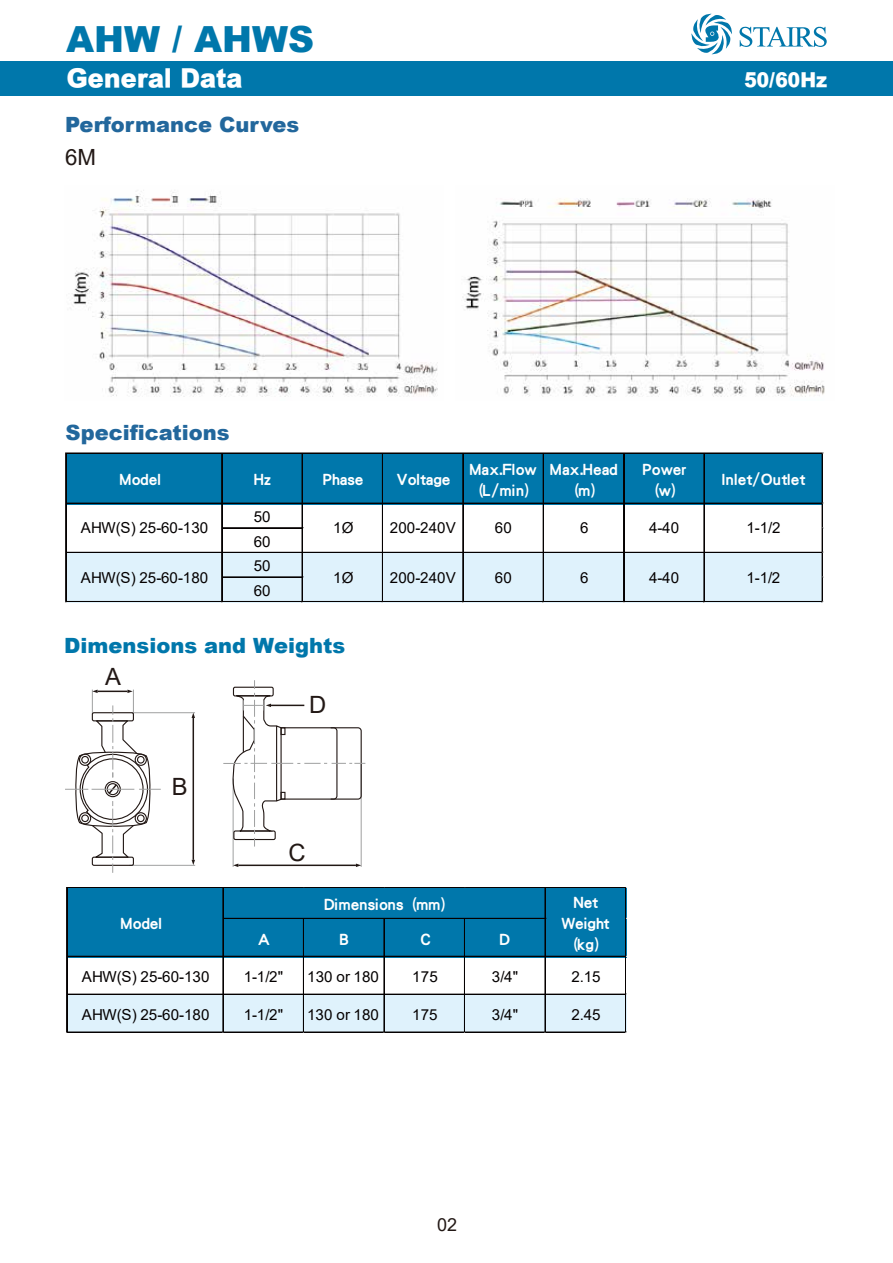
<style>
.page{position:relative;width:893px;height:1263px;background:#fff}
.page>*{position:absolute;margin:0;border:0;box-sizing:border-box;transform-origin:0 0}
.t1{font:900 36px "Arial";color:#0077ab}
.t2{font:27px "DF Hei UB HKP BF";color:#fff}
.t3{font:23.85px "Arial";color:#221815}
.t4{font:22.35px "Arial";color:#221815}
.t5{font:900 21px "Arial";color:#22679c}
.t6{font:900 21px "Arial";color:#0077ab}
.t7{font:21px "DF Hei UB HKP BF";color:#fff}
.t8{font:18px "Arial";color:#221815}
.t9{font:15.15px/24.6px "Arial";letter-spacing:.005em;color:#040000;text-align:justify}
.t10{font:800 15.15px/20.9px "Han Wang Hei";letter-spacing:.01em;color:#fff;text-align:center}
</style>
<div class="page">
<div style="left:0;top:61px;width:893px;height:35px;background:#0077ab"></div>
<svg style="left:691px;top:13px;width:41px;height:42px"></svg>
<svg style="left:739px;top:27px;width:88px;height:20px"></svg>
<hr style="left:233px;top:778px;width:1px;height:89px;background:#9fa0a0">
<hr style="left:361px;top:763px;width:1px;height:104px;background:#9fa0a0">
<svg style="left:233px;top:863px;width:5px;height:4px"></svg>
<svg style="left:356px;top:863px;width:5px;height:4px"></svg>
<hr style="left:238px;top:864px;width:118px;height:2px;background:#221815">
<hr style="left:129px;top:865px;width:66px;height:1px;background:#9fa0a0">
<hr style="left:132px;top:712px;width:63px;height:1px;background:#9fa0a0">
<svg style="left:223px;top:680px;width:142px;height:166px"></svg>
<svg style="left:192px;top:713px;width:3px;height:5px"></svg>
<svg style="left:192px;top:860px;width:3px;height:5px"></svg>
<hr style="left:193px;top:718px;width:1px;height:142px;background:#221815">
<svg style="left:65px;top:690px;width:96px;height:183px"></svg>
<img style="left:70px;top:190px;width:368px;height:207px">
<img style="left:462px;top:198px;width:363px;height:199px">
<div style="left:67px;top:454px;width:756px;height:50px;background:#0077ab"></div>
<div style="left:67px;top:552px;width:756px;height:50px;background:#dff2fc"></div>
<hr style="left:67px;top:453px;width:756px;height:1px;background:#040000">
<hr style="left:67px;top:503px;width:756px;height:1px;background:#040000">
<hr style="left:223px;top:527px;width:80px;height:1px;background:#040000">
<hr style="left:223px;top:528px;width:80px;height:1px;background:#040000">
<hr style="left:67px;top:552px;width:756px;height:1px;background:#040000">
<hr style="left:223px;top:577px;width:80px;height:1px;background:#040000">
<hr style="left:66px;top:453px;width:1px;height:149px;background:#040000">
<hr style="left:221px;top:454px;width:1px;height:148px;background:#040000">
<hr style="left:222px;top:454px;width:1px;height:148px;background:#040000">
<hr style="left:302px;top:454px;width:1px;height:148px;background:#040000">
<hr style="left:382px;top:454px;width:1px;height:148px;background:#040000">
<hr style="left:462px;top:454px;width:1px;height:148px;background:#040000">
<hr style="left:463px;top:454px;width:1px;height:148px;background:#040000">
<hr style="left:543px;top:454px;width:1px;height:148px;background:#040000">
<hr style="left:623px;top:454px;width:1px;height:148px;background:#040000">
<hr style="left:704px;top:454px;width:1px;height:148px;background:#040000">
<hr style="left:67px;top:601px;width:756px;height:1px;background:#040000">
<hr style="left:822px;top:454px;width:1px;height:148px;background:#040000">
<div style="left:68px;top:888px;width:558px;height:69px;background:#0077ab"></div>
<div style="left:68px;top:994px;width:558px;height:39px;background:#dff2fc"></div>
<hr style="left:68px;top:887px;width:558px;height:1px;background:#040000">
<hr style="left:224px;top:918px;width:322px;height:1px;background:#040000">
<hr style="left:68px;top:956px;width:558px;height:1px;background:#040000">
<hr style="left:68px;top:994px;width:558px;height:1px;background:#040000">
<hr style="left:67px;top:887px;width:1px;height:146px;background:#040000">
<hr style="left:223px;top:888px;width:1px;height:145px;background:#040000">
<hr style="left:303px;top:919px;width:1px;height:114px;background:#040000">
<hr style="left:384px;top:919px;width:1px;height:114px;background:#040000">
<hr style="left:464px;top:919px;width:1px;height:114px;background:#040000">
<hr style="left:545px;top:888px;width:1px;height:145px;background:#040000">
<hr style="left:68px;top:1032px;width:558px;height:1px;background:#040000">
<hr style="left:625px;top:888px;width:1px;height:145px;background:#040000">
<h1 class="t1" style="left:66px;top:13px;width:249px">AHW / AHWS</h1>
<h2 class="t2" style="left:66px;top:64px;width:178px">General Data</h2>
<h3 class="t7" style="left:744px;top:69px;width:85px">50/60Hz</h3>
<h3 class="t5" style="left:65px;top:109px;width:236px">Performance Curves</h3>
<h3 class="t4" style="left:65px;top:142px;width:32px">6M</h3>
<h3 class="t5" style="left:66px;top:417px;width:166px">Specifications</h3>
<p class="t10" style="left:120px;top:469px;width:43px">Model</p>
<p class="t10" style="left:254px;top:469px;width:19px">Hz</p>
<p class="t10" style="left:323px;top:469px;width:42px">Phase</p>
<p class="t10" style="left:397px;top:469px;width:55px">Voltage</p>
<p class="t10" style="left:469px;top:459px;width:69px">Max.Flow (L/min)</p>
<p class="t10" style="left:550px;top:459px;width:70px">Max.Head (m)</p>
<p class="t10" style="left:642px;top:459px;width:45px">Power (w)</p>
<p class="t10" style="left:722px;top:469px;width:85px">Inlet/Outlet</p>
<p class="t9" style="left:254px;top:504px;width:18px">50<br>60<br>50<br>60</p>
<p class="t9" style="left:746px;top:516px;width:35px">1-1/2</p>
<p class="t9" style="left:333px;top:516px;width:22px">1Ø</p>
<p class="t9" style="left:390px;top:516px;width:67px">200-240V</p>
<p class="t9" style="left:495px;top:516px;width:18px">60</p>
<p class="t9" style="left:580px;top:516px;width:10px">6</p>
<p class="t9" style="left:649px;top:516px;width:32px">4-40</p>
<p class="t9" style="left:81px;top:516px;width:129px">AHW(S) 25-60-130</p>
<p class="t9" style="left:333px;top:565px;width:22px">1Ø</p>
<p class="t9" style="left:390px;top:565px;width:67px">200-240V</p>
<p class="t9" style="left:495px;top:565px;width:18px">60</p>
<p class="t9" style="left:580px;top:565px;width:10px">6</p>
<p class="t9" style="left:649px;top:565px;width:32px">4-40</p>
<p class="t9" style="left:746px;top:565px;width:35px">1-1/2</p>
<p class="t9" style="left:81px;top:565px;width:129px">AHW(S) 25-60-180</p>
<h3 class="t6" style="left:64px;top:630px;width:283px">Dimensions and Weights</h3>
<h3 class="t3" style="left:105px;top:660px;width:17px">A</h3>
<h3 class="t3" style="left:172px;top:770px;width:17px">B</h3>
<p class="t10" style="left:120px;top:913px;width:43px">Model</p>
<h3 class="t3" style="left:309px;top:688px;width:19px">D</h3>
<h3 class="t3" style="left:289px;top:836px;width:19px">C</h3>
<p class="t10" style="left:324px;top:894px;width:122px">Dimensions (mm)</p>
<p class="t10" style="left:561px;top:892px;width:50px">Net<br>Weight (kg)</p>
<p class="t10" style="left:258px;top:929px;width:14px">A</p>
<p class="t10" style="left:339px;top:929px;width:11px">B</p>
<p class="t10" style="left:420px;top:929px;width:12px">C</p>
<p class="t10" style="left:499px;top:929px;width:12px">D</p>
<p class="t9" style="left:82px;top:964px;width:129px">AHW(S) 25-60-130</p>
<p class="t9" style="left:244px;top:964px;width:41px">1-1/2"</p>
<p class="t9" style="left:307px;top:964px;width:73px">130 or 180</p>
<p class="t9" style="left:412px;top:964px;width:27px">175</p>
<p class="t9" style="left:492px;top:964px;width:28px">3/4"</p>
<p class="t9" style="left:571px;top:964px;width:31px">2.15</p>
<p class="t9" style="left:82px;top:1002px;width:129px">AHW(S) 25-60-180</p>
<p class="t9" style="left:244px;top:1002px;width:41px">1-1/2"</p>
<p class="t9" style="left:307px;top:1002px;width:73px">130 or 180</p>
<p class="t9" style="left:412px;top:1002px;width:27px">175</p>
<p class="t9" style="left:492px;top:1002px;width:28px">3/4"</p>
<p class="t9" style="left:571px;top:1002px;width:31px">2.45</p>
<p class="t8" style="left:437px;top:1212px;width:22px">02</p>
</div>
